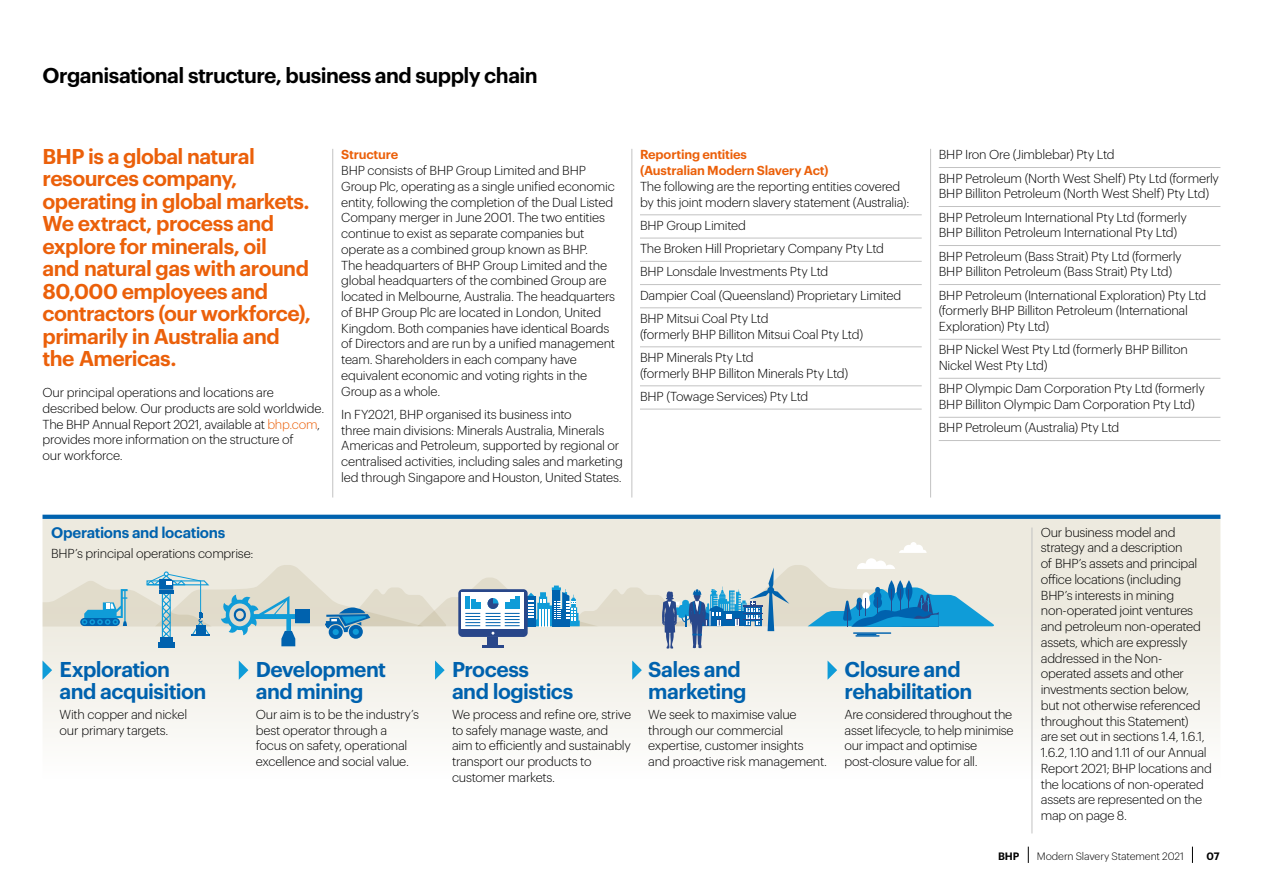
<style>
.page{position:relative;width:1263px;height:893px;background:#fff}
.page>*{position:absolute;margin:0;border:0;box-sizing:border-box;transform-origin:0 0}
.t1{font:600 21px/22.5px "Graphik";letter-spacing:-.025em;color:#eb600a}
.t2{font:600 21px/22.5px "Graphik";letter-spacing:-.03em;color:#0062ae}
.t3{font:600 21px "Graphik";letter-spacing:-.025em;color:#000}
.t4{font:600 15px "Graphik";letter-spacing:-.02em;color:#0062ae}
.t5{font:300 12.75px/15.8px "Graphik";letter-spacing:-.02em;color:#000}
.t6{font:600 12.75px/15.8px "Graphik";letter-spacing:-.015em;color:#eb600a}
.t7{font:300 10.5px "Graphik";letter-spacing:-.005em;color:#000}
.t8{font:600 10.5px "Graphik";color:#000}
.s1{color:#eb600a}
</style>
<div class="page">
<svg style="left:43px;top:519px;width:1177px;height:261px;fill:#f5f3ed"></svg>
<hr style="left:332px;top:149px;width:1px;height:348px;background:#c2c2c2">
<hr style="left:631px;top:149px;width:1px;height:348px;background:#c2c2c2">
<hr style="left:930px;top:149px;width:1px;height:348px;background:#c2c2c2">
<hr style="left:1031px;top:527px;width:1px;height:306px;background:#c2c2c2">
<hr style="left:640px;top:214px;width:282px;height:1px;background:#c2c2c2">
<hr style="left:640px;top:238px;width:282px;height:1px;background:#c2c2c2">
<hr style="left:640px;top:261px;width:282px;height:1px;background:#c2c2c2">
<hr style="left:640px;top:284px;width:282px;height:1px;background:#c2c2c2">
<hr style="left:640px;top:307px;width:282px;height:1px;background:#c2c2c2">
<hr style="left:640px;top:346px;width:282px;height:1px;background:#c2c2c2">
<hr style="left:640px;top:385px;width:282px;height:1px;background:#c2c2c2">
<hr style="left:640px;top:409px;width:282px;height:1px;background:#c2c2c2">
<svg style="left:43px;top:515px;width:1177px;height:4px;background:#0565af"></svg>
<hr style="left:939px;top:167px;width:281px;height:1px;background:#c2c2c2">
<hr style="left:939px;top:206px;width:281px;height:1px;background:#c2c2c2">
<hr style="left:939px;top:245px;width:281px;height:1px;background:#c2c2c2">
<hr style="left:939px;top:284px;width:281px;height:1px;background:#c2c2c2">
<hr style="left:939px;top:339px;width:281px;height:1px;background:#c2c2c2">
<hr style="left:939px;top:378px;width:281px;height:1px;background:#c2c2c2">
<hr style="left:939px;top:417px;width:281px;height:1px;background:#c2c2c2">
<hr style="left:939px;top:440px;width:281px;height:1px;background:#c2c2c2">
<svg style="left:43px;top:660px;width:9px;height:20px"></svg>
<svg style="left:239px;top:660px;width:9px;height:20px"></svg>
<svg style="left:435px;top:660px;width:10px;height:20px"></svg>
<svg style="left:632px;top:660px;width:10px;height:20px"></svg>
<svg style="left:827px;top:660px;width:10px;height:20px"></svg>
<svg style="left:1028px;top:847px;width:1px;height:16px"></svg>
<svg style="left:1192px;top:847px;width:1px;height:16px"></svg>
<svg style="left:43px;top:542px;width:952px;height:107px;background:#cbd7d7"></svg>
<h1 class="t3" style="left:43px;top:59px;width:497px">Organisational structure, business and supply chain</h1>
<p class="t1" style="left:43px;top:143px;width:270px">BHP is a global natural resources company, operating in global markets.<br>We extract, process and explore for minerals, oil<br>and natural gas with around<br>80,000 employees and contractors (our workforce), primarily in Australia and the Americas.</p>
<p class="t5" style="left:43px;top:384px;width:283px">Our principal operations and locations are described below. Our products are sold worldwide.<br>The BHP Annual Report 2021, available at <span class="s1">bhp.com</span>, provides more information on the structure of<br>our workforce.</p>
<p class="t6" style="left:341px;top:146px;width:58px">Structure</p>
<p class="t5" style="left:341px;top:162px;width:275px">BHP consists of BHP Group Limited and BHP Group Plc, operating as a single unified economic entity, following the completion of the Dual Listed Company merger in June 2001. The two entities continue to exist as separate companies but operate as a combined group known as BHP.<br>The headquarters of BHP Group Limited and the global headquarters of the combined Group are located in Melbourne, Australia. The headquarters of BHP Group Plc are located in London, United Kingdom. Both companies have identical Boards of Directors and are run by a unified management team. Shareholders in each company have equivalent economic and voting rights in the Group as a whole.</p>
<p class="t5" style="left:341px;top:405px;width:283px">In FY2021, BHP organised its business into<br>three main divisions: Minerals Australia, Minerals Americas and Petroleum, supported by regional or centralised activities, including sales and marketing led through Singapore and Houston, United States.</p>
<p class="t6" style="left:640px;top:146px;width:190px">Reporting entities<br>(Australian Modern Slavery Act)</p>
<p class="t5" style="left:640px;top:177px;width:271px">The following are the reporting entities covered by this joint modern slavery statement (Australia):</p>
<p class="t5" style="left:640px;top:213px;width:263px;line-height:23.2px">BHP Group Limited<br>The Broken Hill Proprietary Company Pty Ltd BHP Lonsdale Investments Pty Ltd<br>Dampier Coal (Queensland) Proprietary Limited BHP Mitsui Coal Pty Ltd</p>
<p class="t5" style="left:640px;top:321px;width:225px;line-height:23.2px">(formerly BHP Billiton Mitsui Coal Pty Ltd)<br>BHP Minerals Pty Ltd</p>
<p class="t5" style="left:640px;top:360px;width:210px;line-height:23.2px">(formerly BHP Billiton Minerals Pty Ltd)<br>BHP (Towage Services) Pty Ltd</p>
<p class="t5" style="left:939px;top:142px;width:282px;line-height:23.2px">BHP Iron Ore (Jimblebar) Pty Ltd<br>BHP Petroleum (North West Shelf) Pty Ltd (formerly</p>
<p class="t5" style="left:939px;top:181px;width:272px;line-height:23.2px">BHP Billiton Petroleum (North West Shelf) Pty Ltd)<br>BHP Petroleum International Pty Ltd (formerly</p>
<p class="t5" style="left:939px;top:220px;width:245px;line-height:23.2px">BHP Billiton Petroleum International Pty Ltd)<br>BHP Petroleum (Bass Strait) Pty Ltd (formerly</p>
<p class="t5" style="left:939px;top:259px;width:269px;line-height:23.2px">BHP Billiton Petroleum (Bass Strait) Pty Ltd)<br>BHP Petroleum (International Exploration) Pty Ltd</p>
<p class="t5" style="left:939px;top:302px;width:251px">(formerly BHP Billiton Petroleum (International<br>Exploration) Pty Ltd)</p>
<p class="t5" style="left:939px;top:341px;width:251px">BHP Nickel West Pty Ltd (formerly BHP Billiton<br>Nickel West Pty Ltd)</p>
<p class="t5" style="left:939px;top:380px;width:268px">BHP Olympic Dam Corporation Pty Ltd (formerly<br>BHP Billiton Olympic Dam Corporation Pty Ltd)</p>
<p class="t5" style="left:939px;top:419px;width:182px">BHP Petroleum (Australia) Pty Ltd</p>
<p class="t4" style="left:51px;top:521px;width:176px">Operations and locations</p>
<p class="t5" style="left:51px;top:544px;width:204px">BHP’s principal operations comprise:</p>
<h1 class="t2" style="left:60px;top:656px;width:148px">Exploration and acquisition</h1>
<p class="t5" style="left:60px;top:705px;width:129px">With copper and nickel our primary targets.</p>
<h1 class="t2" style="left:256px;top:656px;width:132px">Development and mining</h1>
<p class="t5" style="left:256px;top:705px;width:165px">Our aim is to be the industry’s best operator through a focus on safety, operational excellence and social value.</p>
<h1 class="t2" style="left:452px;top:656px;width:123px">Process<br>and logistics</h1>
<p class="t5" style="left:452px;top:705px;width:181px">We process and refine ore, strive to safely manage waste, and aim to efficiently and sustainably transport our products to customer markets.</p>
<h1 class="t2" style="left:648px;top:656px;width:100px">Sales and marketing</h1>
<p class="t5" style="left:648px;top:705px;width:180px">We seek to maximise value through our commercial expertise, customer insights and proactive risk management.</p>
<h1 class="t2" style="left:844px;top:656px;width:129px">Closure and rehabilitation</h1>
<p class="t5" style="left:844px;top:705px;width:171px">Are considered throughout the asset lifecycle, to help minimise our impact and optimise post-closure value for all.</p>
<p class="t5" style="left:1041px;top:523px;width:173px">Our business model and strategy and a description<br>of BHP’s assets and principal office locations (including<br>BHP’s interests in mining non-operated joint ventures and petroleum non-operated assets, which are expressly addressed in the Non&shy;operated assets and other investments section below,<br>but not otherwise referenced throughout this Statement)<br>are set out in sections 1.4, 1.6.1,<br>1.6.2, 1.10 and 1.11 of our Annual<br>Report 2021; BHP locations and the locations of non-operated assets are represented on the map on page 8.</p>
<p class="t8" style="left:998px;top:848px;width:23px">BHP</p>
<p class="t7" style="left:1037px;top:848px;width:149px">Modern Slavery Statement 2021</p>
<p class="t8" style="left:1206px;top:848px;width:15px">07</p>
</div>
